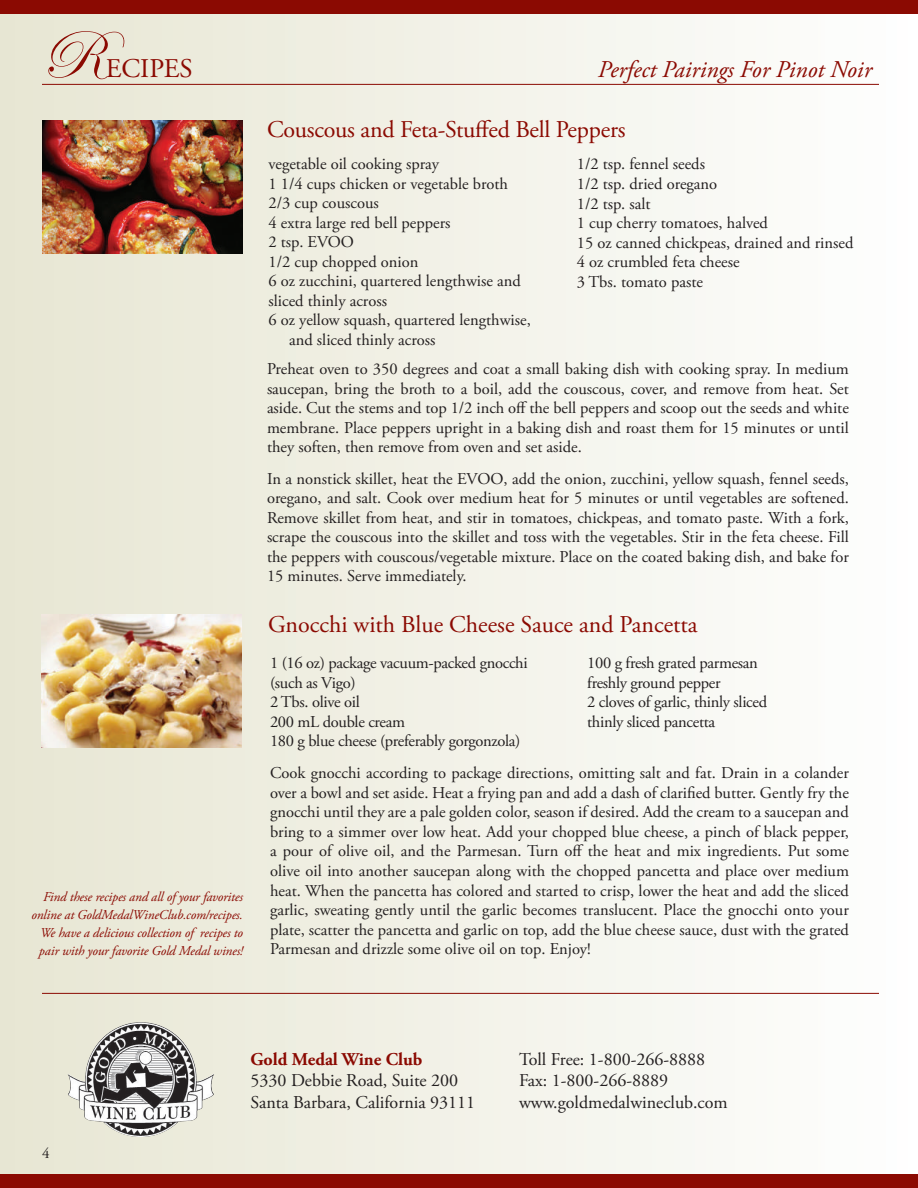
<style>
.page{position:relative;width:918px;height:1188px;background:#fff}
.page>*{position:absolute;margin:0;border:0;box-sizing:border-box;transform-origin:0 0}
.t1{font:69px "Edwardian Script ITC";color:#8b0a02}
.t2{font:27px "Adobe Garamond Pro";color:#8b0a02}
.t3{font:24px "Adobe Garamond Pro";letter-spacing:-.01em;color:#8b0a02}
.t4{font:italic 24px "Adobe Garamond Pro";color:#8b0a02}
.t5{font:18px/21.6px "Adobe Garamond Pro";color:#231f20}
.t6{font:700 18px "Adobe Garamond Pro";color:#8b0a02}
.t7{font:16.5px/19.5px "Adobe Garamond Pro";color:#231f20;text-align:justify}
.t8{font:16.5px/19.5px "Adobe Garamond Pro";letter-spacing:-.02em;color:#231f20}
.t9{font:15px "Adobe Garamond Pro";color:#231f20}
.t10{font:italic 13.5px/18px "Adobe Garamond Pro";letter-spacing:-.01em;color:#8b0a02;text-align:right}
</style>
<div class="page">
<div style="left:0;top:0;width:918px;height:1176px;background:linear-gradient(to right,#e4e2d0,#fff)"></div>
<div style="left:0;top:1174px;width:918px;height:14px;background:#8b0a02"></div>
<div style="left:0;top:0;width:918px;height:14px;background:#8b0a02"></div>
<hr style="left:42px;top:993px;width:837px;height:1px;background:#8b0a02">
<hr style="left:42px;top:84px;width:837px;height:1px;background:#8b0a02">
<img style="left:94px;top:1022px;width:43px;height:27px">
<img style="left:42px;top:120px;width:201px;height:134px">
<img style="left:42px;top:614px;width:199px;height:133px">
<h1 class="t1" style="left:40px;top:18px;width:65px">R</h1>
<h2 class="t2" style="left:106px;top:52px;width:89px">ECIPES</h2>
<h3 class="t4" style="left:598px;top:55px;width:276px">Perfect Pairings For Pinot Noir</h3>
<h3 class="t3" style="left:267px;top:115px;width:360px">Couscous and Feta-Stuffed Bell Peppers</h3>
<p class="t10" style="left:31px;top:888px;width:213px">Find these recipes and all of your favorites online at GoldMedalWineClub.com/recipes.<br>We have a delicious collection of recipes to pair with your favorite Gold Medal wines!</p>
<p class="t7" style="left:268px;top:155px;width:172px">vegetable oil cooking spray</p>
<p class="t7" style="left:268px;top:175px;width:241px">1 1/4 cups chicken or vegetable broth</p>
<p class="t7" style="left:268px;top:194px;width:112px">2/3 cup couscous</p>
<p class="t7" style="left:268px;top:214px;width:184px">4 extra large red bell peppers</p>
<p class="t7" style="left:268px;top:233px;width:87px">2 tsp. EVOO</p>
<p class="t7" style="left:268px;top:253px;width:152px">1/2 cup chopped onion</p>
<p class="t7" style="left:268px;top:272px;width:254px">6 oz zucchini, quartered lengthwise and</p>
<p class="t7" style="left:268px;top:292px;width:120px">sliced thinly across</p>
<p class="t7" style="left:268px;top:311px;width:264px">6 oz yellow squash, quartered lengthwise,</p>
<p class="t7" style="left:289px;top:331px;width:148px">and sliced thinly across</p>
<p class="t7" style="left:577px;top:155px;width:278px;text-align:left">1/2 tsp. fennel seeds<br>1/2 tsp. dried oregano<br>1/2 tsp. salt<br>1 cup cherry tomatoes, halved<br>15 oz canned chickpeas, drained and rinsed<br>4 oz crumbled feta cheese<br>3 Tbs. tomato paste</p>
<p class="t7" style="left:267px;top:360px;width:583px">Preheat oven to 350 degrees and coat a small baking dish with cooking spray. In medium saucepan, bring the broth to a boil, add the couscous, cover, and remove from heat. Set aside. Cut the stems and top 1/2 inch off the bell peppers and scoop out the seeds and white membrane. Place peppers upright in a baking dish and roast them for 15 minutes or until they soften, then remove from oven and set aside.</p>
<p class="t7" style="left:267px;top:469px;width:584px">In a nonstick skillet, heat the EVOO, add the onion, zucchini, yellow squash, fennel seeds, oregano, and salt. Cook over medium heat for 5 minutes or until vegetables are softened.<br>Remove skillet from heat, and stir in tomatoes, chickpeas, and tomato paste. With a fork, scrape the couscous into the skillet and toss with the vegetables. Stir in the feta cheese. Fill the peppers with couscous/vegetable mixture. Place on the coated baking dish, and bake for 15 minutes. Serve immediately.</p>
<h3 class="t3" style="left:268px;top:610px;width:431px">Gnocchi with Blue Cheese Sauce and Pancetta</h3>
<p class="t8" style="left:270px;top:654px;width:259px">1 (16 oz) package vacuum-packed gnocchi (such as Vigo)<br>2 Tbs. olive oil<br>200 mL double cream<br>180 g blue cheese (preferably gorgonzola)</p>
<p class="t8" style="left:587px;top:654px;width:181px">100 g fresh grated parmesan freshly ground pepper<br>2 cloves of garlic, thinly sliced thinly sliced pancetta</p>
<p class="t7" style="left:270px;top:764px;width:581px">Cook gnocchi according to package directions, omitting salt and fat. Drain in a colander over a bowl and set aside. Heat a frying pan and add a dash of clarified butter. Gently fry the gnocchi until they are a pale golden color, season if desired. Add the cream to a saucepan and bring to a simmer over low heat. Add your chopped blue cheese, a pinch of black pepper, a pour of olive oil, and the Parmesan. Turn off the heat and mix ingredients. Put some olive oil into another saucepan along with the chopped pancetta and place over medium heat. When the pancetta has colored and started to crisp, lower the heat and add the sliced garlic, sweating gently until the garlic becomes translucent. Place the gnocchi onto your plate, scatter the pancetta and garlic on top, add the blue cheese sauce, dust with the grated Parmesan and drizzle some olive oil on top. Enjoy!</p>
<p class="t9" style="left:42px;top:1145px;width:9px">4</p>
<p class="t6" style="left:250px;top:1048px;width:173px">Gold Medal Wine Club</p>
<p class="t5" style="left:250px;top:1070px;width:226px">5330 Debbie Road, Suite 200<br>Santa Barbara, California 93111</p>
<p class="t5" style="left:519px;top:1049px;width:210px">Toll Free: 1-800-266-8888<br>Fax: 1-800-266-8889 www.goldmedalwineclub.com</p>
</div>
